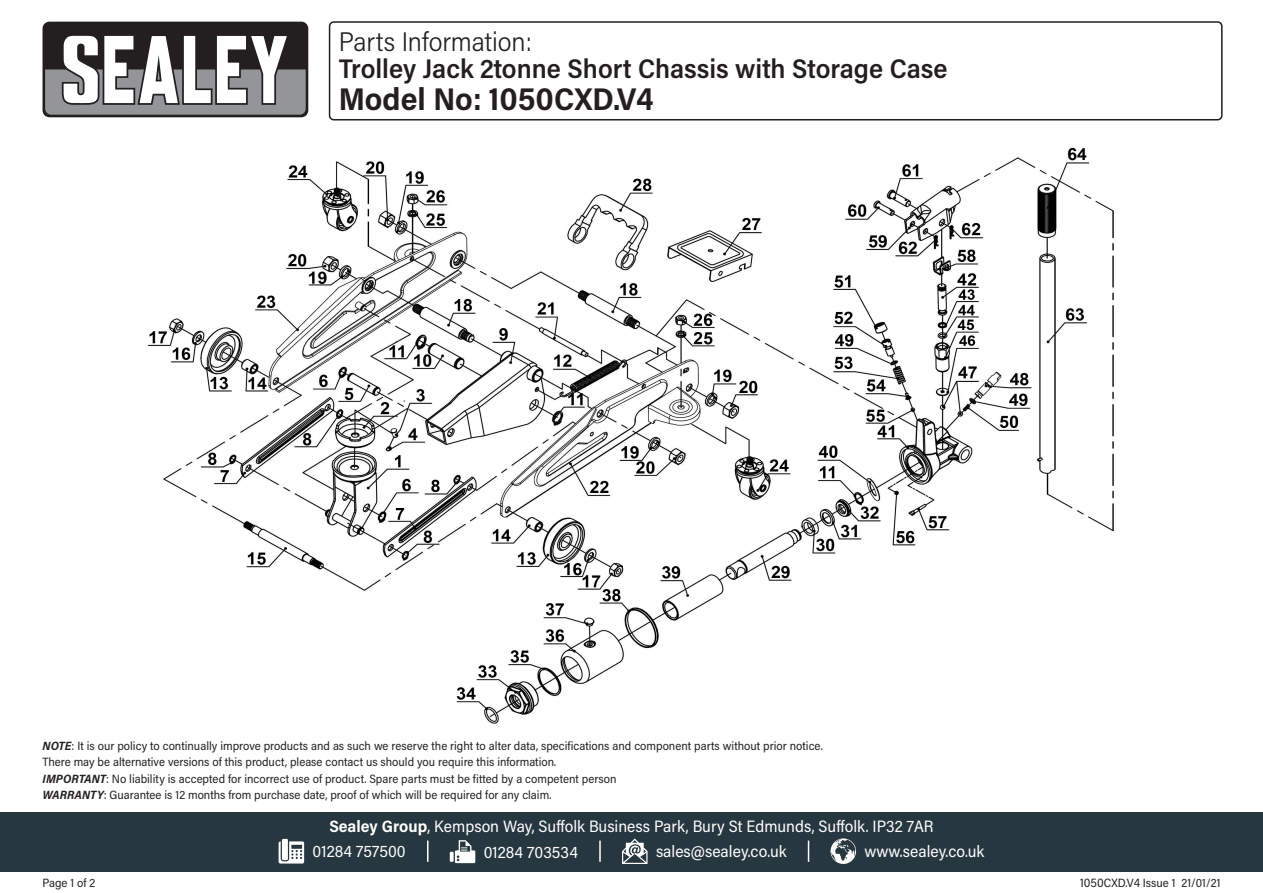
<style>
.page{position:relative;width:1263px;height:893px;background:#fff}
.page>*{position:absolute;margin:0;border:0;box-sizing:border-box;transform-origin:0 0}
.Model_Number{font:700 31.5px "Acumin Pro Semi Cond";color:#231f20}
.Product_Description{font:600 27px "Acumin Pro Semi Cond";color:#231f20}
.Parts_Information{font:300 27px "Acumin Pro Semi Cond";color:#231f20}
.Address{font:16.5px "Acumin Pro Semi Cond";color:#fff}
.Contact_Info{font:16.5px "Acumin Pro Semi Cond";color:#fff}
.Disclaimer{font:12px/16.5px "Acumin Pro Semi Cond";color:#231f20}
.Document_Info{font:12px "Acumin Pro Semi Cond";color:#231f20}
.s1{font-weight:700;font-style:italic}
.s2{font-weight:700}
</style>
<div class="page">
<div style="left:43px;top:22px;width:265px;height:95px;background:#231f20;border-radius:7px"></div>
<svg style="left:45px;top:35px;width:261px;height:80px"></svg>
<div style="left:0;top:812px;width:1263px;height:60px;background:#27373f"></div>
<svg style="left:279px;top:841px;width:25px;height:22px"></svg>
<div style="left:282px;top:839px;width:6px;height:21px;background:#fff"></div>
<svg style="left:450px;top:852px;width:4px;height:10px"></svg>
<svg style="left:455px;top:840px;width:20px;height:23px"></svg>
<svg style="left:622px;top:838px;width:25px;height:26px"></svg>
<svg style="left:830px;top:838px;width:26px;height:26px"></svg>
<svg style="left:427px;top:840px;width:1px;height:22px"></svg>
<svg style="left:808px;top:840px;width:1px;height:22px"></svg>
<hr style="left:599px;top:840px;width:2px;height:22px;background:#fff">
<div style="left:329px;top:21px;width:893px;height:99px;border:2px solid #231f20;border-radius:4px"></div>
<img style="left:147px;top:147px;width:967px;height:577px">
<p class="Parts_Information" style="left:339px;top:23px;width:195px">Parts Information:</p>
<p class="Product_Description" style="left:339px;top:50px;width:610px">Trolley Jack 2tonne Short Chassis with Storage Case</p>
<p class="Model_Number" style="left:339px;top:76px;width:316px">Model No: 1050CXD.V4</p>
<p class="Disclaimer" style="left:43px;top:737px;width:782px"><span class="s1">NOTE</span>: It is our policy to continually improve products and as such we reserve the right to alter data, specifications and component parts without prior notice.<br>There may be alternative versions of this product, please contact us should you require this information.</p>
<p class="Disclaimer" style="left:43px;top:770px;width:575px"><span class="s1">IMPORTANT</span>: No liability is accepted for incorrect use of product. Spare parts must be fitted by a competent person</p>
<p class="Disclaimer" style="left:43px;top:786px;width:510px"><span class="s1">WARRANTY</span>: Guarantee is 12 months from purchase date, proof of which will be required for any claim.</p>
<p class="Address" style="left:329px;top:815px;width:606px"><span class="s2">Sealey Group</span>, Kempson Way, Suffolk Business Park, Bury St Edmunds, Suffolk. IP32 7AR</p>
<p class="Contact_Info" style="left:313px;top:840px;width:95px">01284 757500</p>
<p class="Contact_Info" style="left:484px;top:840px;width:96px">01284 703534</p>
<p class="Contact_Info" style="left:656px;top:840px;width:132px">sales@sealey.co.uk</p>
<p class="Contact_Info" style="left:864px;top:840px;width:121px">www.sealey.co.uk</p>
<p class="Document_Info" style="left:43px;top:874px;width:54px">Page 1 of 2</p>
<p class="Document_Info" style="left:1080px;top:874px;width:142px">1050CXD.V4 Issue 1 21/01/21</p>
</div>
